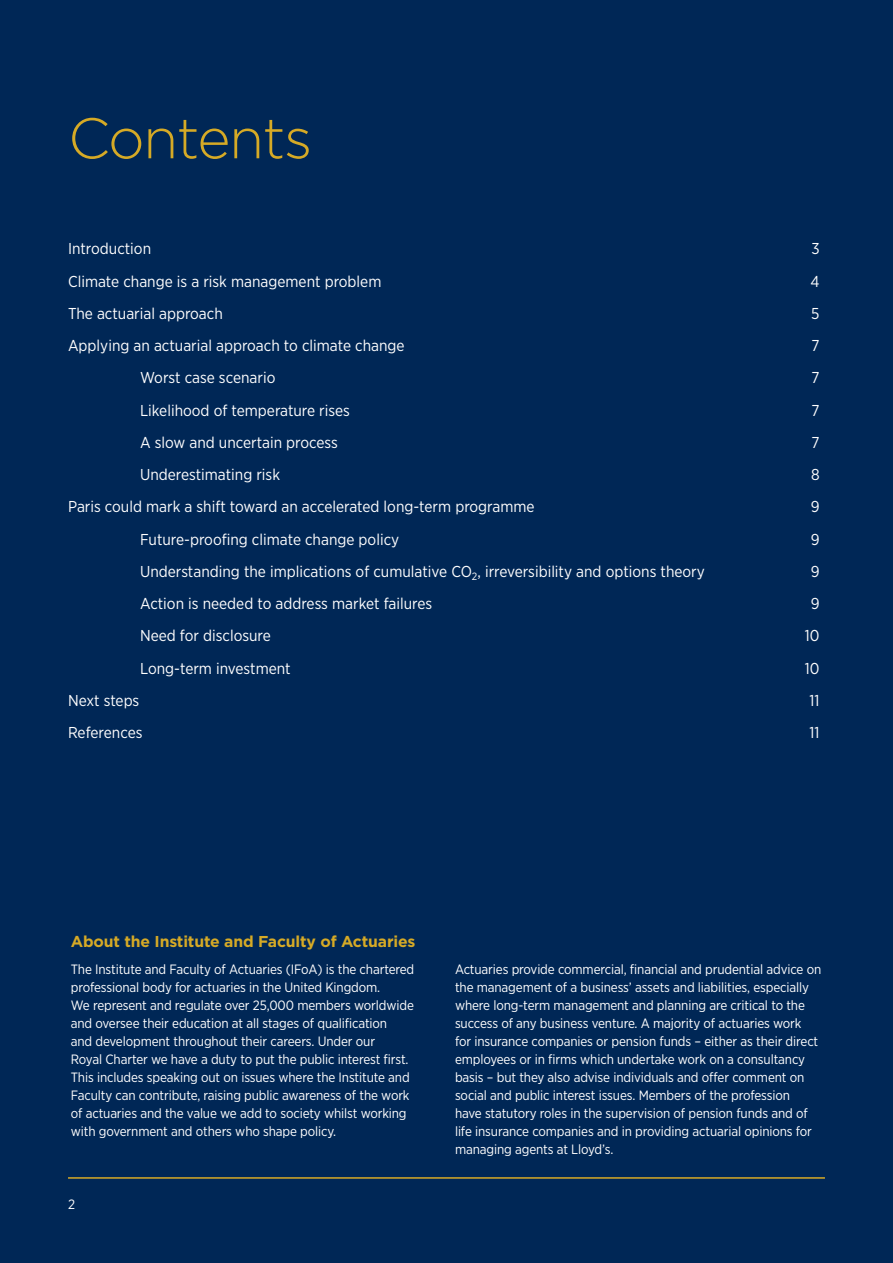
<style>
.page{position:relative;width:893px;height:1263px;background:#002756}
.page>*{position:absolute;margin:0;border:0;box-sizing:border-box;transform-origin:0 0}
.Main_title{font:300 57px "Gotham";letter-spacing:-.025em;color:#d6aa26}
.Contents_list{font:15.75px "Gotham Narrow";color:#fff}
.Subtitles{font:700 15.75px "Gotham";letter-spacing:-.01em;color:#d6aa26}
.Body_copy{font:13.5px/18px "Gotham Narrow";letter-spacing:-.01em;color:#fff}
.RH_page_no{font:13.5px "Gotham Narrow";color:#fff}
</style>
<div class="page">
<hr style="left:68px;top:1177px;width:757px;height:2px;background:#d6aa26">
<p class="Main_title" style="left:68px;top:102px;width:246px">Contents</p>
<p class="Contents_list" style="left:68px;top:239px;width:85px">Introduction</p>
<p class="Contents_list" style="left:811px;top:239px;width:10px">3</p>
<p class="Contents_list" style="left:68px;top:271px;width:315px">Climate change is a risk management problem</p>
<p class="Contents_list" style="left:810px;top:271px;width:11px">4</p>
<p class="Contents_list" style="left:68px;top:304px;width:156px">The actuarial approach</p>
<p class="Contents_list" style="left:811px;top:304px;width:10px">5</p>
<p class="Contents_list" style="left:68px;top:336px;width:338px">Applying an actuarial approach to climate change</p>
<p class="Contents_list" style="left:811px;top:336px;width:10px">7</p>
<p class="Contents_list" style="left:140px;top:368px;width:137px">Worst case scenario</p>
<p class="Contents_list" style="left:811px;top:368px;width:10px">7</p>
<p class="Contents_list" style="left:140px;top:400px;width:211px">Likelihood of temperature rises</p>
<p class="Contents_list" style="left:811px;top:400px;width:10px">7</p>
<p class="Contents_list" style="left:140px;top:433px;width:199px">A slow and uncertain process</p>
<p class="Contents_list" style="left:811px;top:433px;width:10px">7</p>
<p class="Contents_list" style="left:140px;top:465px;width:142px">Underestimating risk</p>
<p class="Contents_list" style="left:811px;top:465px;width:10px">8</p>
<p class="Contents_list" style="left:68px;top:497px;width:468px">Paris could mark a shift toward an accelerated long-term programme</p>
<p class="Contents_list" style="left:811px;top:497px;width:10px">9</p>
<p class="Contents_list" style="left:140px;top:529px;width:261px">Future-proofing climate change policy</p>
<p class="Contents_list" style="left:811px;top:529px;width:10px">9</p>
<p class="Contents_list" style="left:140px;top:562px;width:566px">Understanding the implications of cumulative CO<sub>2</sub>, irreversibility and options theory</p>
<p class="Contents_list" style="left:811px;top:562px;width:10px">9</p>
<p class="Contents_list" style="left:140px;top:594px;width:294px">Action is needed to address market failures</p>
<p class="Contents_list" style="left:811px;top:594px;width:10px">9</p>
<p class="Contents_list" style="left:140px;top:626px;width:132px">Need for disclosure</p>
<p class="Contents_list" style="left:805px;top:626px;width:16px">10</p>
<p class="Contents_list" style="left:140px;top:658px;width:152px">Long-term investment</p>
<p class="Contents_list" style="left:805px;top:658px;width:16px">10</p>
<p class="Contents_list" style="left:68px;top:691px;width:73px">Next steps</p>
<p class="Contents_list" style="left:810px;top:691px;width:11px">11</p>
<p class="Contents_list" style="left:68px;top:723px;width:76px">References</p>
<p class="Contents_list" style="left:810px;top:723px;width:11px">11</p>
<p class="Subtitles" style="left:71px;top:931px;width:346px">About the Institute and Faculty of Actuaries</p>
<p class="Body_copy" style="left:71px;top:959px;width:345px">The Institute and Faculty of Actuaries (IFoA) is the chartered professional body for actuaries in the United Kingdom.<br>We represent and regulate over 25,000 members worldwide and oversee their education at all stages of qualification<br>and development throughout their careers. Under our<br>Royal Charter we have a duty to put the public interest first.<br>This includes speaking out on issues where the Institute and Faculty can contribute, raising public awareness of the work of actuaries and the value we add to society whilst working with government and others who shape policy.</p>
<p class="Body_copy" style="left:455px;top:960px;width:368px">Actuaries provide commercial, financial and prudential advice on the management of a business’ assets and liabilities, especially where long-term management and planning are critical to the success of any business venture. A majority of actuaries work<br>for insurance companies or pension funds – either as their direct employees or in firms which undertake work on a consultancy basis – but they also advise individuals and offer comment on social and public interest issues. Members of the profession<br>have statutory roles in the supervision of pension funds and of life insurance companies and in providing actuarial opinions for managing agents at Lloyd’s.</p>
<p class="RH_page_no" style="left:68px;top:1196px;width:9px">2</p>
</div>
